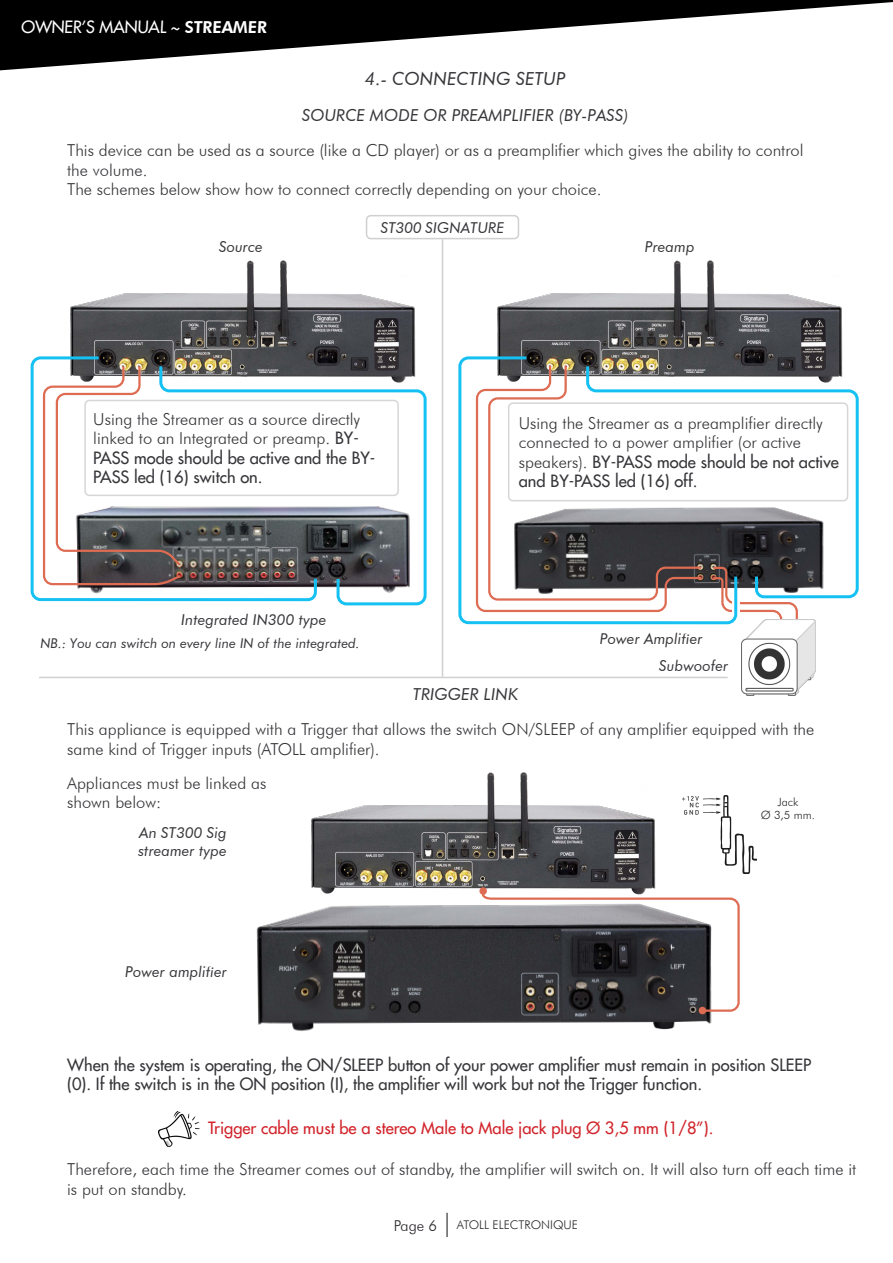
<style>
.page{position:relative;width:893px;height:1263px;background:#fff}
.page>*{position:absolute;margin:0;border:0;box-sizing:border-box;transform-origin:0 0}
.t1{font:italic 18px "Futura BT";letter-spacing:.005em;color:#363539}
.t2{font:300 16.5px/19.5px "Futura BT";color:#363539}
.t3{font:16.5px/19.5px "Futura LT";color:#363539}
.t4{font:16.5px "Futura LT";color:#d1232a}
.t5{font:italic 16.5px "Futura BT";letter-spacing:.005em;color:#363539}
.t6{font:16.5px "Futura LT";color:#fff}
.t7{font:italic 15px/18px "Futura BT";letter-spacing:.005em;color:#363539}
.t8{font:300 15px "Futura BT";color:#2b272b}
.t9{font:italic 13.5px "Futura BT";letter-spacing:.005em;color:#363539}
.t10{font:300 12px "Futura BT";color:#2b272b}
.t11{font:300 11.4px "Futura BT";color:#2b272b}
.s1{font-family:"Futura BT";font-weight:800}
.s2{font-family:"Futura LT";font-weight:400}
</style>
<div class="page">
<svg style="left:0;top:0;width:893px;height:71px;fill:#000001"></svg>
<hr style="left:446px;top:1213px;width:2px;height:24px;background:#2b272b">
<hr style="left:39px;top:677px;width:689px;height:1px;background:#cfd0d2">
<img style="left:158px;top:1111px;width:42px;height:36px">
<hr style="left:442px;top:239px;width:1px;height:438px;background:#cfd0d2">
<img style="left:70px;top:260px;width:346px;height:103px">
<img style="left:497px;top:260px;width:346px;height:103px">
<svg style="left:30px;top:355px;width:288px;height:247px"></svg>
<svg style="left:158px;top:363px;width:269px;height:243px"></svg>
<svg style="left:739px;top:363px;width:120px;height:236px"></svg>
<img style="left:311px;top:772px;width:345px;height:119px">
<img style="left:256px;top:891px;width:456px;height:140px">
<svg style="left:42px;top:364px;width:141px;height:222px"></svg>
<div style="left:699px;top:1007px;width:7px;height:7px;background:#dd6c53;border-radius:50%"></div>
<svg style="left:479px;top:887px;width:8px;height:8px"></svg>
<svg style="left:481px;top:889px;width:259px;height:124px"></svg>
<div style="left:366px;top:215px;width:153px;height:24px;border:2px solid #cfd0d2;border-radius:4px"></div>
<img style="left:682px;top:796px;width:75px;height:77px">
<svg style="left:739px;top:566px;width:60px;height:53px"></svg>
<img style="left:741px;top:619px;width:75px;height:76px">
<div style="left:732px;top:601px;width:8px;height:12px;background:#fff"></div>
<svg style="left:458px;top:355px;width:281px;height:270px"></svg>
<p class="t6" style="left:21px;top:16px;width:248px">OWNER’S MANUAL ~ <span class="s1">STREAMER</span></p>
<p class="t1" style="left:365px;top:67px;width:202px">4.- CONNECTING SETUP</p>
<p class="t5" style="left:302px;top:105px;width:328px">SOURCE MODE OR PREAMPLIFIER (BY-PASS)</p>
<p class="t2" style="left:67px;top:140px;width:738px">This device can be used as a source (like a CD player) or as a preamplifier which gives the ability to control the volume.</p>
<p class="t2" style="left:67px;top:179px;width:536px">The schemes below show how to connect correctly depending on your choice.</p>
<p class="t7" style="left:219px;top:237px;width:45px">Source</p>
<p class="t7" style="left:381px;top:218px;width:125px">ST300 SIGNATURE</p>
<p class="t7" style="left:645px;top:237px;width:51px">Preamp</p>
<p class="t2" style="left:93px;top:409px;width:284px">Using the Streamer as a source directly linked to an Integrated or preamp. <span class="s2">BY-PASS mode should be active and the BY-PASS led (16) switch on.</span></p>
<p class="t2" style="left:519px;top:413px;width:322px">Using the Streamer as a preamplifier directly connected to a power amplifier (or active speakers). <span class="s2">BY-PASS mode should be not active and BY-PASS led (16) off.</span></p>
<p class="t7" style="left:181px;top:611px;width:147px">Integrated IN300 type</p>
<p class="t9" style="left:40px;top:635px;width:321px">NB.: You can switch on every line IN of the integrated.</p>
<p class="t7" style="left:600px;top:629px;width:104px">Power Amplifier</p>
<p class="t7" style="left:659px;top:657px;width:70px">Subwoofer</p>
<p class="t5" style="left:413px;top:684px;width:107px">TRIGGER LINK</p>
<p class="t2" style="left:67px;top:719px;width:749px">This appliance is equipped with a Trigger that allows the switch ON/SLEEP of any amplifier equipped with the same kind of Trigger inputs (ATOLL amplifier).</p>
<p class="t2" style="left:67px;top:773px;width:201px">Appliances must be linked as shown below:</p>
<p class="t7" style="left:138px;top:824px;width:90px">An ST300 Sig streamer type</p>
<p class="t7" style="left:125px;top:962px;width:103px">Power amplifier</p>
<p class="t11" style="left:777px;top:795px;width:22px">Jack</p>
<p class="t11" style="left:761px;top:808px;width:56px">Ø 3,5 mm.</p>
<p class="t3" style="left:67px;top:1055px;width:745px">When the system is operating, the ON/SLEEP button of your power amplifier must remain in position SLEEP (0). If the switch is in the ON position (I), the amplifier will work but not the Trigger function.</p>
<p class="t4" style="left:208px;top:1117px;width:507px">Trigger cable must be a stereo Male to Male jack plug Ø 3,5 mm (1/8”).</p>
<p class="t2" style="left:67px;top:1159px;width:791px">Therefore, each time the Streamer comes out of standby, the amplifier will switch on. It will also turn off each time it is put on standby.</p>
<p class="t8" style="left:394px;top:1216px;width:45px">Page 6</p>
<p class="t10" style="left:457px;top:1218px;width:123px">ATOLL ELECTRONIQUE</p>
</div>
